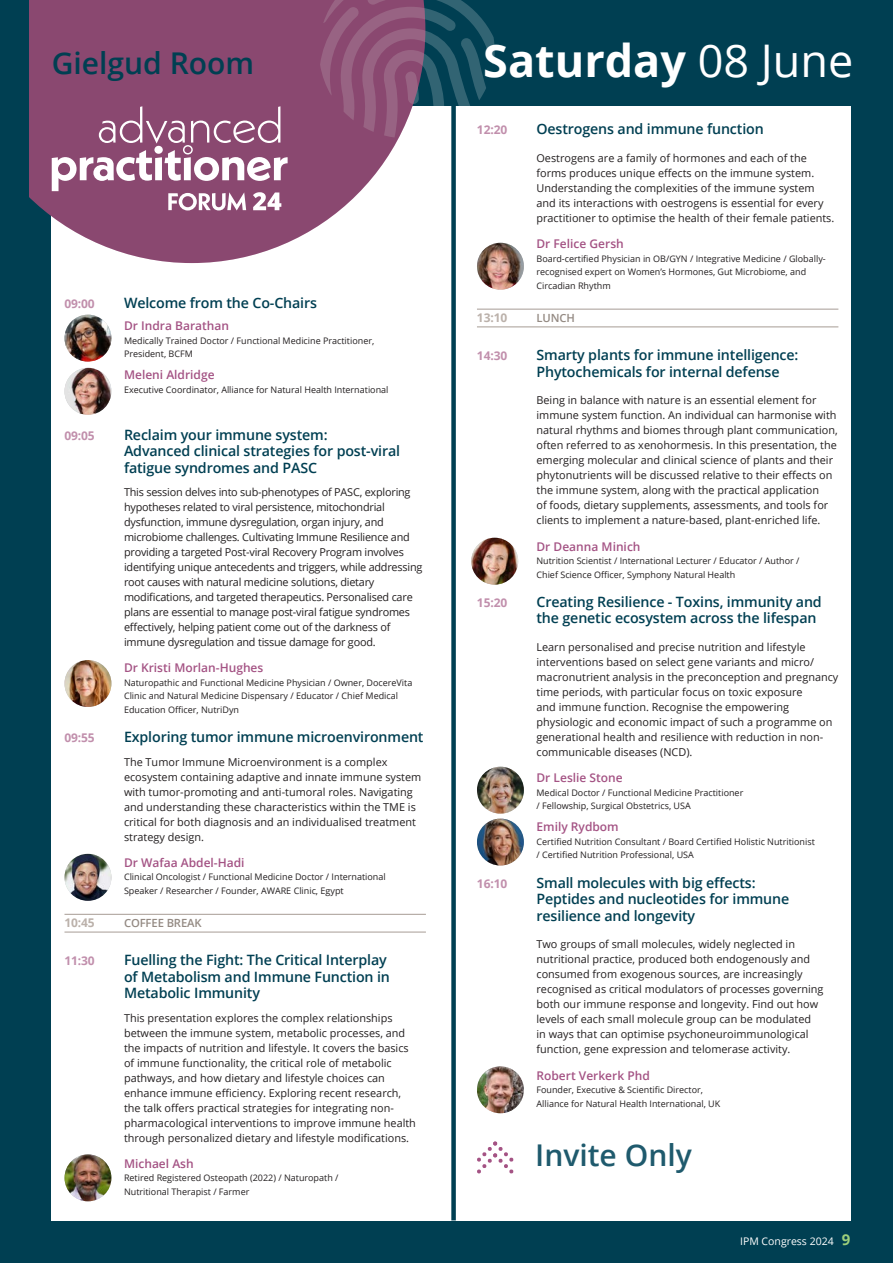
<style>
.page{position:relative;width:893px;height:1263px;background:#003f52}
.page>*{position:absolute;margin:0;border:0;box-sizing:border-box;transform-origin:0 0}
.WK_Job{font:700 45px "Open Sans";color:#fff}
.t1{font:600 30px "Open Sans";color:#003f52}
.t2{font:600 30px "Open Sans";color:#1f5a6d}
.WPH_Title{font:600 14.25px/16.5px "Open Sans";letter-spacing:-.01em;color:#003f52}
.WPH_Speaker{font:600 12px "Open Sans";color:#a45384}
.WPH_Title-2{font:700 12px "Open Sans";letter-spacing:-.01em;color:#c18fac}
.Break{font:700 12px "Open Sans";letter-spacing:-.01em;color:#bbb1aa}
.Break-2{font:600 11.25px "Open Sans";letter-spacing:-.01em;color:#948a83}
.Description{font:10.8px/15px "Open Sans";color:#231f20}
.Description-2{font:10.8px/15px "Open Sans";letter-spacing:-.02em;color:#231f20}
.t3{font:10.5px "Open Sans";color:#fff}
.WPH_Speaker-2{font:9px/13.5px "Open Sans";color:#231f20}
.s1{font-weight:400}
.s2{font-weight:700;font-size:15px;color:#9dcf7b}
</style>
<div class="page">
<div style="left:52px;top:106px;width:799px;height:1114px;background:#fff"></div>
<hr style="left:64px;top:914px;width:362px;height:1px;background:#a79c95">
<hr style="left:64px;top:932px;width:362px;height:1px;background:#a79c95">
<hr style="left:477px;top:309px;width:361px;height:1px;background:#a79c95">
<hr style="left:477px;top:326px;width:361px;height:1px;background:#a79c95">
<div style="left:451px;top:99px;width:5px;height:1121px;background:#003f52"></div>
<svg style="left:425px;top:0;width:70px;height:138px"></svg>
<svg style="left:29px;top:0;width:396px;height:263px;fill:#8a4870"></svg>
<svg style="left:52px;top:106px;width:236px;height:104px"></svg>
<img style="left:64px;top:315px;width:47px;height:47px;border-radius:23px">
<img style="left:64px;top:368px;width:47px;height:47px;border-radius:23px">
<img style="left:64px;top:660px;width:47px;height:47px;border-radius:23px">
<img style="left:64px;top:854px;width:47px;height:47px;border-radius:23px">
<img style="left:64px;top:1154px;width:47px;height:47px;border-radius:23px">
<img style="left:477px;top:243px;width:47px;height:47px;border-radius:23px">
<img style="left:471px;top:538px;width:47px;height:47px;border-radius:23px">
<img style="left:477px;top:767px;width:47px;height:47px;border-radius:23px">
<img style="left:477px;top:819px;width:47px;height:46px;border-radius:23px">
<img style="left:477px;top:1066px;width:47px;height:47px;border-radius:23px">
<svg style="left:477px;top:1141px;width:37px;height:33px"></svg>
<p class="t1" style="left:52px;top:43px;width:204px">Gielgud Room</p>
<p class="WK_Job" style="left:483px;top:29px;width:372px">Saturday <span class="s1">08 June</span></p>
<p class="WPH_Title-2" style="left:64px;top:295px;width:32px">09:00</p>
<p class="WPH_Title" style="left:124px;top:294px;width:195px">Welcome from the Co-Chairs</p>
<p class="WPH_Speaker" style="left:124px;top:317px;width:107px">Dr Indra Barathan</p>
<p class="WPH_Speaker-2" style="left:124px;top:333px;width:252px">Medically Trained Doctor / Functional Medicine Practitioner,<br>President, BCFM</p>
<p class="WPH_Speaker" style="left:124px;top:366px;width:92px">Meleni Aldridge</p>
<p class="WPH_Speaker-2" style="left:124px;top:382px;width:266px">Executive Coordinator, Alliance for Natural Health International</p>
<p class="WPH_Title-2" style="left:64px;top:427px;width:32px">09:05</p>
<p class="WPH_Title" style="left:124px;top:426px;width:278px">Reclaim your immune system:<br>Advanced clinical strategies for post-viral fatigue syndromes and PASC</p>
<p class="Description-2" style="left:124px;top:484px;width:300px">This session delves into sub-phenotypes of PASC, exploring hypotheses related to viral persistence, mitochondrial dysfunction, immune dysregulation, organ injury, and microbiome challenges. Cultivating Immune Resilience and providing a targeted Post-viral Recovery Program involves identifying unique antecedents and triggers, while addressing root causes with natural medicine solutions, dietary modifications, and targeted therapeutics. Personalised care plans are essential to manage post-viral fatigue syndromes effectively, helping patient come out of the darkness of immune dysregulation and tissue damage for good.</p>
<p class="WPH_Speaker" style="left:124px;top:660px;width:141px">Dr Kristi Morlan-Hughes</p>
<p class="WPH_Speaker-2" style="left:124px;top:676px;width:290px">Naturopathic and Functional Medicine Physician / Owner, DocereVita<br>Clinic and Natural Medicine Dispensary / Educator / Chief Medical<br>Education Officer, NutriDyn</p>
<p class="WPH_Title-2" style="left:64px;top:729px;width:32px">09:55</p>
<p class="WPH_Title" style="left:124px;top:728px;width:301px">Exploring tumor immune microenvironment</p>
<p class="Description" style="left:124px;top:754px;width:299px">The Tumor Immune Microenvironment is a complex ecosystem containing adaptive and innate immune system with tumor-promoting and anti-tumoral roles. Navigating and understanding these characteristics within the TME is critical for both diagnosis and an individualised treatment strategy design.</p>
<p class="WPH_Speaker" style="left:124px;top:854px;width:122px">Dr Wafaa Abdel-Hadi</p>
<p class="WPH_Speaker-2" style="left:124px;top:870px;width:263px">Clinical Oncologist / Functional Medicine Doctor / International<br>Speaker / Researcher / Founder, AWARE Clinic, Egypt</p>
<p class="Break" style="left:64px;top:914px;width:32px">10:45</p>
<p class="Break-2" style="left:124px;top:916px;width:79px">COFFEE BREAK</p>
<p class="WPH_Title-2" style="left:64px;top:952px;width:32px">11:30</p>
<p class="WPH_Title" style="left:124px;top:951px;width:267px">Fuelling the Fight: The Critical Interplay of Metabolism and Immune Function in<br>Metabolic Immunity</p>
<p class="Description" style="left:124px;top:1010px;width:293px">This presentation explores the complex relationships between the immune system, metabolic processes, and the impacts of nutrition and lifestyle. It covers the basics of immune functionality, the critical role of metabolic pathways, and how dietary and lifestyle choices can enhance immune efficiency. Exploring recent research, the talk offers practical strategies for integrating non&shy;pharmacological interventions to improve immune health through personalized dietary and lifestyle modifications.</p>
<p class="WPH_Speaker" style="left:124px;top:1155px;width:71px">Michael Ash</p>
<p class="WPH_Speaker-2" style="left:124px;top:1171px;width:216px">Retired Registered Osteopath (2022) / Naturopath /<br>Nutritional Therapist / Farmer</p>
<p class="WPH_Title-2" style="left:477px;top:121px;width:32px">12:20</p>
<p class="WPH_Title" style="left:536px;top:120px;width:229px">Oestrogens and immune function</p>
<p class="Description" style="left:536px;top:150px;width:299px">Oestrogens are a family of hormones and each of the forms produces unique effects on the immune system.<br>Understanding the complexities of the immune system and its interactions with oestrogens is essential for every practitioner to optimise the health of their female patients.</p>
<p class="WPH_Speaker" style="left:536px;top:236px;width:89px">Dr Felice Gersh</p>
<p class="WPH_Speaker-2" style="left:536px;top:251px;width:291px">Board-certified Physician in OB/GYN / Integrative Medicine / Globally&shy;recognised expert on Women’s Hormones, Gut Microbiome, and<br>Circadian Rhythm</p>
<p class="Break" style="left:477px;top:309px;width:32px">13:10</p>
<p class="Break-2" style="left:536px;top:310px;width:40px">LUNCH</p>
<p class="WPH_Title-2" style="left:477px;top:347px;width:32px">14:30</p>
<p class="WPH_Title" style="left:536px;top:346px;width:264px">Smarty plants for immune intelligence:<br>Phytochemicals for internal defense</p>
<p class="Description" style="left:536px;top:393px;width:303px">Being in balance with nature is an essential element for immune system function. An individual can harmonise with natural rhythms and biomes through plant communication, often referred to as xenohormesis. In this presentation, the emerging molecular and clinical science of plants and their phytonutrients will be discussed relative to their effects on the immune system, along with the practical application<br>of foods, dietary supplements, assessments, and tools for clients to implement a nature-based, plant-enriched life.</p>
<p class="WPH_Speaker" style="left:536px;top:538px;width:106px">Dr Deanna Minich</p>
<p class="WPH_Speaker-2" style="left:536px;top:554px;width:265px">Nutrition Scientist / International Lecturer / Educator / Author /<br>Chief Science Officer, Symphony Natural Health</p>
<p class="WPH_Title-2" style="left:477px;top:594px;width:32px">15:20</p>
<p class="WPH_Title" style="left:536px;top:593px;width:287px">Creating Resilience - Toxins, immunity and the genetic ecosystem across the lifespan</p>
<p class="Description" style="left:536px;top:639px;width:303px">Learn personalised and precise nutrition and lifestyle interventions based on select gene variants and micro/ macronutrient analysis in the preconception and pregnancy time periods, with particular focus on toxic exposure<br>and immune function. Recognise the empowering physiologic and economic impact of such a programme on generational health and resilience with reduction in non&shy;communicable diseases (NCD).</p>
<p class="WPH_Speaker" style="left:536px;top:770px;width:88px">Dr Leslie Stone</p>
<p class="WPH_Speaker-2" style="left:536px;top:786px;width:208px">Medical Doctor / Functional Medicine Practitioner / Fellowship, Surgical Obstetrics, USA</p>
<p class="WPH_Speaker" style="left:536px;top:819px;width:84px">Emily Rydbom</p>
<p class="WPH_Speaker-2" style="left:536px;top:835px;width:280px">Certified Nutrition Consultant / Board Certified Holistic Nutritionist / Certified Nutrition Professional, USA</p>
<p class="WPH_Title-2" style="left:477px;top:875px;width:32px">16:10</p>
<p class="WPH_Title" style="left:536px;top:874px;width:254px">Small molecules with big effects:<br>Peptides and nucleotides for immune resilience and longevity</p>
<p class="Description" style="left:536px;top:937px;width:289px">Two groups of small molecules, widely neglected in nutritional practice, produced both endogenously and consumed from exogenous sources, are increasingly recognised as critical modulators of processes governing both our immune response and longevity. Find out how levels of each small molecule group can be modulated<br>in ways that can optimise psychoneuroimmunological function, gene expression and telomerase activity.</p>
<p class="WPH_Speaker" style="left:536px;top:1067px;width:115px">Robert Verkerk Phd</p>
<p class="WPH_Speaker-2" style="left:536px;top:1083px;width:185px">Founder, Executive &amp; Scientific Director,<br>Alliance for Natural Health International, UK</p>
<p class="t2" style="left:535px;top:1134px;width:158px">Invite Only</p>
<p class="t3" style="left:740px;top:1234px;width:112px">IPM Congress 2024 <span class="s2">9</span></p>
</div>
